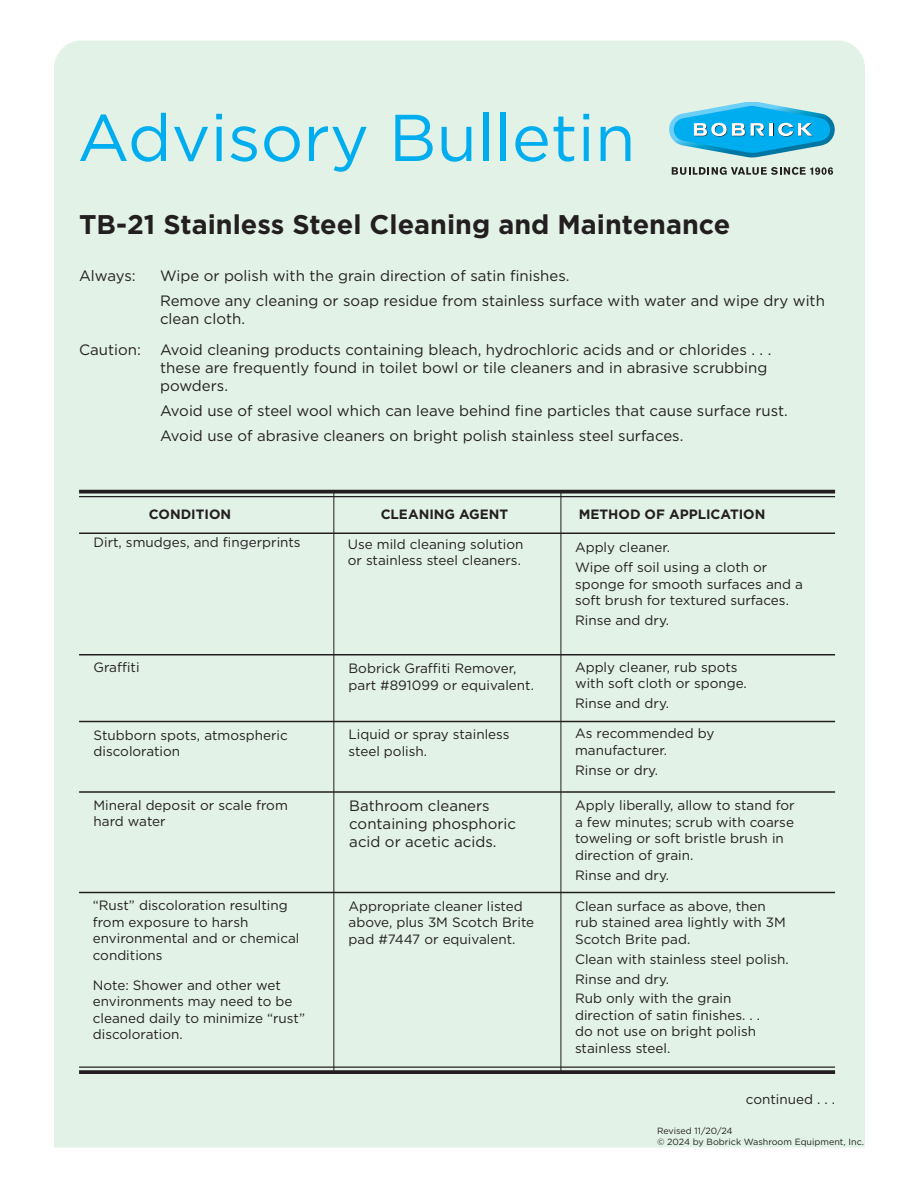
<style>
.page{position:relative;width:918px;height:1188px;background:#fff}
.page>*{position:absolute;margin:0;border:0;box-sizing:border-box;transform-origin:0 0}
.t1{font:66px "Gotham";color:#00aeef}
.t2{font:700 27px "Gotham";color:#231f20}
.body_text{font:15px/18px "Gotham";color:#231f20}
.body_text-2{font:13.5px/16.5px "Gotham";color:#231f20}
.model__4{font:700 13.5px "Gotham";color:#231f20}
.t3{font:9px/10.5px "Gotham";color:#231f20}
</style>
<div class="page">
<div style="left:54px;top:41px;width:811px;height:1107px;background:#e2f2e6"></div>
<svg style="left:672px;top:167px;width:161px;height:8px"></svg>
<svg style="left:669px;top:102px;width:166px;height:56px;background:#58c1e4"></svg>
<hr style="left:79px;top:532px;width:756px;height:2px;background:#231f20">
<hr style="left:79px;top:892px;width:756px;height:1px;background:#231f20">
<hr style="left:79px;top:654px;width:756px;height:2px;background:#231f20">
<hr style="left:79px;top:721px;width:756px;height:1px;background:#231f20">
<hr style="left:79px;top:1067px;width:756px;height:1px;background:#231f20">
<svg style="left:79px;top:1070px;width:756px;height:4px;background:#2e2b2b"></svg>
<hr style="left:333px;top:490px;width:1px;height:582px;background:#231f20">
<hr style="left:561px;top:493px;width:1px;height:580px;background:#231f20">
<svg style="left:79px;top:490px;width:756px;height:4px;background:#3a3938"></svg>
<hr style="left:79px;top:496px;width:756px;height:1px;background:#231f20">
<hr style="left:79px;top:791px;width:756px;height:2px;background:#231f20">
<h1 class="t1" style="left:77px;top:95px;width:560px">Advisory Bulletin</h1>
<p class="t2" style="left:79px;top:206px;width:653px">TB-21 Stainless Steel Cleaning and Maintenance</p>
<p class="body_text" style="left:79px;top:266px;width:58px">Always:</p>
<p class="body_text" style="left:160px;top:266px;width:411px">Wipe or polish with the grain direction of satin finishes.</p>
<p class="body_text" style="left:160px;top:291px;width:666px">Remove any cleaning or soap residue from stainless surface with water and wipe dry with clean cloth.</p>
<p class="body_text" style="left:79px;top:340px;width:63px">Caution:</p>
<p class="body_text" style="left:160px;top:340px;width:613px">Avoid cleaning products containing bleach, hydrochloric acids and or chlorides . . .</p>
<p class="body_text" style="left:160px;top:358px;width:609px">these are frequently found in toilet bowl or tile cleaners and in abrasive scrubbing powders.</p>
<p class="body_text" style="left:160px;top:401px;width:629px">Avoid use of steel wool which can leave behind fine particles that cause surface rust.</p>
<p class="body_text" style="left:160px;top:426px;width:525px">Avoid use of abrasive cleaners on bright polish stainless steel surfaces.</p>
<p class="model__4" style="left:149px;top:505px;width:84px">CONDITION</p>
<p class="model__4" style="left:381px;top:505px;width:129px">CLEANING AGENT</p>
<p class="model__4" style="left:579px;top:505px;width:188px">METHOD OF APPLICATION</p>
<p class="body_text-2" style="left:348px;top:535px;width:177px">Use mild cleaning solution or stainless steel cleaners.</p>
<p class="body_text-2" style="left:94px;top:534px;width:209px">Dirt, smudges, and fingerprints</p>
<p class="body_text-2" style="left:575px;top:539px;width:97px">Apply cleaner.</p>
<p class="body_text-2" style="left:575px;top:559px;width:229px">Wipe off soil using a cloth or sponge for smooth surfaces and a soft brush for textured surfaces.</p>
<p class="body_text-2" style="left:575px;top:612px;width:96px">Rinse and dry.</p>
<p class="body_text-2" style="left:349px;top:660px;width:187px">Bobrick Graffiti Remover, part #891099 or equivalent.</p>
<p class="body_text-2" style="left:94px;top:659px;width:48px">Graffiti</p>
<p class="body_text-2" style="left:575px;top:658px;width:173px">Apply cleaner, rub spots with soft cloth or sponge.</p>
<p class="body_text-2" style="left:575px;top:695px;width:96px">Rinse and dry.</p>
<p class="body_text-2" style="left:349px;top:726px;width:162px">Liquid or spray stainless steel polish.</p>
<p class="body_text-2" style="left:94px;top:727px;width:196px">Stubborn spots, atmospheric discoloration</p>
<p class="body_text-2" style="left:575px;top:725px;width:141px">As recommended by manufacturer.</p>
<p class="body_text-2" style="left:575px;top:761px;width:85px">Rinse or dry.</p>
<p class="body_text" style="left:349px;top:796px;width:168px">Bathroom cleaners containing phosphoric acid or acetic acids.</p>
<p class="body_text-2" style="left:94px;top:796px;width:196px">Mineral deposit or scale from hard water</p>
<p class="body_text-2" style="left:575px;top:797px;width:221px">Apply liberally, allow to stand for a few minutes; scrub with coarse toweling or soft bristle brush in direction of grain.</p>
<p class="body_text-2" style="left:575px;top:866px;width:96px">Rinse and dry.</p>
<p class="body_text-2" style="left:93px;top:897px;width:208px">“Rust” discoloration resulting from exposure to harsh environmental and or chemical conditions</p>
<p class="body_text-2" style="left:93px;top:976px;width:214px">Note: Shower and other wet environments may need to be cleaned daily to minimize “rust” discoloration.</p>
<p class="body_text-2" style="left:349px;top:897px;width:187px">Appropriate cleaner listed above, plus 3M Scotch Brite pad #7447 or equivalent.</p>
<p class="body_text-2" style="left:575px;top:898px;width:212px">Clean surface as above, then rub stained area lightly with 3M<br>Scotch Brite pad.</p>
<p class="body_text-2" style="left:575px;top:950px;width:215px">Clean with stainless steel polish.</p>
<p class="body_text-2" style="left:575px;top:970px;width:96px">Rinse and dry.</p>
<p class="body_text-2" style="left:575px;top:990px;width:158px">Rub only with the grain</p>
<p class="body_text-2" style="left:575px;top:1007px;width:187px">direction of satin finishes. . .</p>
<p class="body_text-2" style="left:575px;top:1023px;width:183px">do not use on bright polish stainless steel.</p>
<p class="body_text-2" style="left:746px;top:1091px;width:91px">continued . . .</p>
<p class="t3" style="left:657px;top:1126px;width:209px">Revised 11/20/24<br>© 2024 by Bobrick Washroom Equipment, Inc.</p>
</div>
